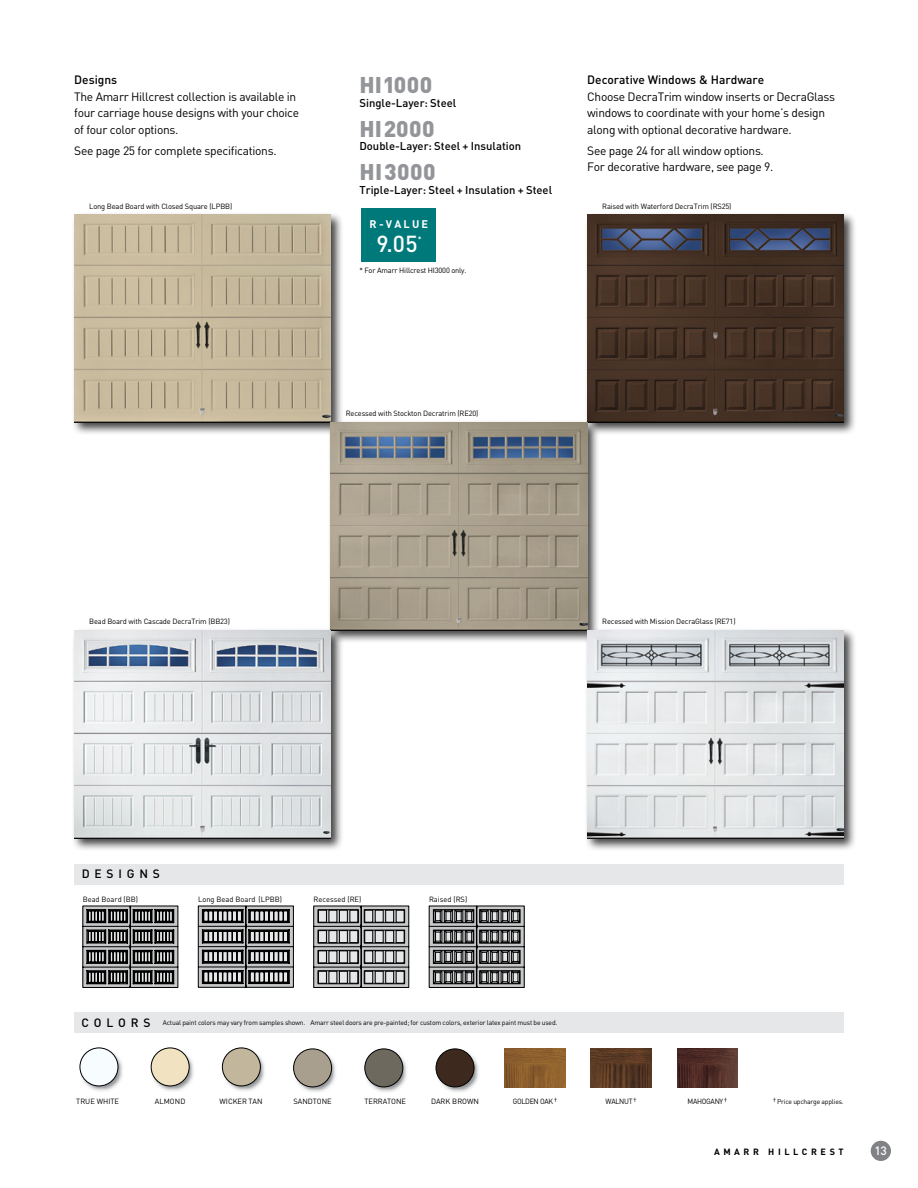
<style>
.page{position:relative;width:918px;height:1188px;background:#fff}
.page>*{position:absolute;margin:0;border:0;box-sizing:border-box;transform-origin:0 0}
.t1{font:500 22.95px "DIN";color:#fff}
.t2{font:900 22.5px "DIN";letter-spacing:.02em;color:#939598}
.t3{font:12px/16.5px "DIN";letter-spacing:-.025em;color:#000}
.t4{font:500 12px "DIN";color:#000}
.t5{font:500 12px "DIN";letter-spacing:.4em;color:#000}
.t6{font:500 12px "DIN";color:#fff}
.t7{font:500 11.25px "DIN";color:#000}
.t8{font:700 10.95px "DIN";letter-spacing:.2em;color:#fff}
.t9{font:700 9px "DIN";letter-spacing:.4em;color:#000}
.t10{font:500 7.95px "DIN";color:#fff}
.t11{font:7.5px "DIN";letter-spacing:-.02em;color:#000}
.t12{font:7.5px "DIN";color:#000}
.t13{font:7.5px "DIN";letter-spacing:-.04em;color:#000;scale:.95 1}
.t14{font:7.5px "DIN";letter-spacing:-.02em;color:#000;scale:.95 1}
.t15{font:6.75px "DIN";letter-spacing:-.025em;color:#000}
.s1{font-weight:500;font-size:12px}
</style>
<div class="page">
<div style="left:871px;top:1141px;width:20px;height:20px;background:#808285;border-radius:50%"></div>
<div style="left:71px;top:211px;width:272px;height:224px;background:#000;opacity:.75"></div>
<img style="left:74px;top:214px;width:257px;height:208px">
<div style="left:584px;top:211px;width:272px;height:224px;background:#000;opacity:.75"></div>
<img style="left:587px;top:214px;width:257px;height:208px">
<div style="left:327px;top:419px;width:273px;height:224px;background:#000;opacity:.75"></div>
<img style="left:331px;top:422px;width:256px;height:208px">
<div style="left:71px;top:627px;width:272px;height:224px;background:#000;opacity:.75"></div>
<img style="left:74px;top:630px;width:257px;height:208px">
<div style="left:584px;top:627px;width:272px;height:224px;background:#000;opacity:.75"></div>
<img style="left:587px;top:630px;width:257px;height:208px">
<div style="left:74px;top:864px;width:770px;height:20px;background:#e6e7e8"></div>
<div style="left:362px;top:208px;width:74px;height:54px;background:#00797b"></div>
<svg style="left:83px;top:906px;width:95px;height:82px;background:#676869"></svg>
<svg style="left:429px;top:906px;width:95px;height:82px;background:#757677"></svg>
<svg style="left:313px;top:906px;width:96px;height:82px;background:#8a8b8c"></svg>
<div style="left:318px;top:971px;width:9px;height:12px;background:#e6e7e8;border:1px solid #000"></div>
<div style="left:350px;top:971px;width:8px;height:12px;background:#e6e7e8"></div>
<div style="left:339px;top:971px;width:9px;height:12px;background:#e6e7e8;border:1px solid #000"></div>
<div style="left:329px;top:971px;width:8px;height:12px;background:#e6e7e8"></div>
<div style="left:318px;top:971px;width:40px;height:13px;border:1px solid #000"></div>
<div style="left:318px;top:951px;width:9px;height:12px;background:#e6e7e8;border:1px solid #000"></div>
<div style="left:350px;top:951px;width:8px;height:12px;background:#e6e7e8"></div>
<div style="left:339px;top:951px;width:9px;height:12px;background:#e6e7e8;border:1px solid #000"></div>
<div style="left:329px;top:951px;width:8px;height:12px;background:#e6e7e8"></div>
<div style="left:318px;top:950px;width:40px;height:14px;border:1px solid #000"></div>
<div style="left:318px;top:930px;width:9px;height:13px;background:#e6e7e8;border:1px solid #000"></div>
<div style="left:350px;top:930px;width:8px;height:13px;background:#e6e7e8"></div>
<div style="left:339px;top:930px;width:9px;height:13px;background:#e6e7e8;border:1px solid #000"></div>
<div style="left:329px;top:930px;width:8px;height:13px;background:#e6e7e8"></div>
<div style="left:318px;top:930px;width:40px;height:13px;border:1px solid #000"></div>
<div style="left:318px;top:910px;width:9px;height:12px;background:#e6e7e8;border:1px solid #000"></div>
<div style="left:350px;top:910px;width:8px;height:12px;background:#e6e7e8"></div>
<div style="left:339px;top:910px;width:9px;height:12px;background:#e6e7e8;border:1px solid #000"></div>
<div style="left:329px;top:910px;width:8px;height:12px;background:#e6e7e8"></div>
<div style="left:318px;top:910px;width:40px;height:13px;border:1px solid #000"></div>
<div style="left:365px;top:971px;width:8px;height:12px;background:#e6e7e8;border:1px solid #000"></div>
<div style="left:396px;top:971px;width:8px;height:12px;background:#e6e7e8"></div>
<div style="left:386px;top:971px;width:8px;height:12px;background:#e6e7e8;border:1px solid #000"></div>
<div style="left:375px;top:971px;width:8px;height:12px;background:#e6e7e8"></div>
<div style="left:364px;top:971px;width:41px;height:13px;border:1px solid #000"></div>
<div style="left:365px;top:951px;width:8px;height:12px;background:#e6e7e8;border:1px solid #000"></div>
<div style="left:396px;top:951px;width:8px;height:12px;background:#e6e7e8"></div>
<div style="left:386px;top:951px;width:8px;height:12px;background:#e6e7e8;border:1px solid #000"></div>
<div style="left:375px;top:951px;width:8px;height:12px;background:#e6e7e8"></div>
<div style="left:364px;top:950px;width:41px;height:14px;border:1px solid #000"></div>
<div style="left:365px;top:930px;width:8px;height:13px;background:#e6e7e8;border:1px solid #000"></div>
<div style="left:396px;top:930px;width:8px;height:13px;background:#e6e7e8"></div>
<div style="left:386px;top:930px;width:8px;height:13px;background:#e6e7e8;border:1px solid #000"></div>
<div style="left:375px;top:930px;width:8px;height:13px;background:#e6e7e8"></div>
<div style="left:364px;top:930px;width:41px;height:13px;border:1px solid #000"></div>
<div style="left:365px;top:910px;width:8px;height:12px;background:#e6e7e8;border:1px solid #000"></div>
<div style="left:396px;top:910px;width:8px;height:12px;background:#e6e7e8"></div>
<div style="left:386px;top:910px;width:8px;height:12px;background:#e6e7e8;border:1px solid #000"></div>
<div style="left:375px;top:910px;width:8px;height:12px;background:#e6e7e8"></div>
<div style="left:364px;top:910px;width:41px;height:13px;border:1px solid #000"></div>
<svg style="left:198px;top:906px;width:96px;height:82px;background:#737475"></svg>
<div style="left:74px;top:1012px;width:770px;height:21px;background:#e6e7e8"></div>
<img style="left:79px;top:1047px;width:44px;height:44px">
<div style="left:80px;top:1048px;width:38px;height:38px;background:#f7fcfe;border-radius:50%"></div>
<div style="left:80px;top:1048px;width:38px;height:38px;border:1px solid #000;border-radius:50%"></div>
<img style="left:150px;top:1047px;width:44px;height:44px">
<div style="left:151px;top:1048px;width:38px;height:38px;background:#f1e3c1;border-radius:50%"></div>
<div style="left:151px;top:1048px;width:38px;height:38px;border:1px solid #000;border-radius:50%"></div>
<img style="left:221px;top:1047px;width:44px;height:44px">
<div style="left:222px;top:1048px;width:38px;height:38px;background:#c2b79c;border-radius:50%"></div>
<div style="left:222px;top:1048px;width:39px;height:38px;border:1px solid #000;border-radius:50%"></div>
<img style="left:293px;top:1048px;width:43px;height:44px">
<div style="left:294px;top:1049px;width:38px;height:38px;background:#a99f8e;border-radius:50%"></div>
<div style="left:293px;top:1049px;width:39px;height:38px;border:1px solid #000;border-radius:50%"></div>
<img style="left:364px;top:1048px;width:43px;height:44px">
<div style="left:365px;top:1049px;width:38px;height:38px;background:#6d695e;border-radius:50%"></div>
<div style="left:365px;top:1049px;width:38px;height:38px;border:1px solid #000;border-radius:50%"></div>
<img style="left:435px;top:1048px;width:44px;height:44px">
<div style="left:436px;top:1049px;width:38px;height:38px;background:#3d291d;border-radius:50%"></div>
<div style="left:436px;top:1049px;width:38px;height:38px;border:1px solid #000;border-radius:50%"></div>
<img style="left:505px;top:1049px;width:60px;height:38px">
<img style="left:591px;top:1049px;width:61px;height:38px">
<img style="left:677px;top:1049px;width:61px;height:38px">
<p class="t4" style="left:74px;top:72px;width:45px">Designs</p>
<p class="t3" style="left:74px;top:88px;width:226px">The Amarr Hillcrest collection is available in four carriage house designs with your choice of four color options.</p>
<p class="t3" style="left:74px;top:142px;width:204px">See page 25 for complete specifications.</p>
<p class="t11" style="left:89px;top:201px;width:145px">Long Bead Board with Closed Square (LPBB)</p>
<h2 class="t2" style="left:359px;top:70px;width:74px">HI1000</h2>
<p class="t7" style="left:359px;top:95px;width:98px">Single-Layer: Steel</p>
<h2 class="t2" style="left:359px;top:113px;width:77px">HI2000</h2>
<p class="t7" style="left:359px;top:139px;width:163px">Double-Layer: Steel + Insulation</p>
<h2 class="t2" style="left:359px;top:157px;width:78px">HI3000</h2>
<p class="t7" style="left:359px;top:182px;width:194px">Triple-Layer: Steel + Insulation + Steel</p>
<p class="t8" style="left:370px;top:217px;width:60px">R-VALUE</p>
<h1 class="t1" style="left:377px;top:229px;width:43px">9.05</h1>
<p class="t10" style="left:418px;top:234px;width:5px">*</p>
<p class="t11" style="left:359px;top:265px;width:109px">* For Amarr Hillcrest HI3000 only.</p>
<p class="t4" style="left:587px;top:72px;width:179px">Decorative Windows &amp; Hardware</p>
<p class="t3" style="left:587px;top:88px;width:249px">Choose DecraTrim window inserts or DecraGlass windows to coordinate with your home’s design along with optional decorative hardware.</p>
<p class="t3" style="left:587px;top:142px;width:188px">See page 24 for all window options.<br>For decorative hardware, see page 9.</p>
<p class="t11" style="left:602px;top:201px;width:131px">Raised with Waterford DecraTrim (RS25)</p>
<p class="t11" style="left:346px;top:409px;width:134px">Recessed with Stockton Decratrim (RE20)</p>
<p class="t11" style="left:89px;top:617px;width:142px">Bead Board with Cascade DecraTrim (BB23)</p>
<p class="t11" style="left:602px;top:617px;width:135px">Recessed with Mission DecraGlass (RE71)</p>
<p class="t5" style="left:82px;top:866px;width:80px">DESIGNS</p>
<p class="t12" style="left:83px;top:895px;width:57px">Bead Board (BB)</p>
<p class="t12" style="left:198px;top:895px;width:85px">Long Bead Board (LPBB)</p>
<p class="t12" style="left:314px;top:895px;width:49px">Recessed (RE)</p>
<p class="t12" style="left:429px;top:895px;width:40px">Raised (RS)</p>
<p class="t15" style="left:82px;top:1018px;width:477px"><span class="s1">C O L O R S</span> Actual paint colors may vary from samples shown. Amarr steel doors are pre-painted; for custom colors, exterior latex paint must be used.</p>
<p class="t12" style="left:76px;top:1096px;width:44px">TRUE WHITE</p>
<p class="t11" style="left:155px;top:1096px;width:32px">ALMOND</p>
<p class="t12" style="left:219px;top:1096px;width:45px">WICKER TAN</p>
<p class="t11" style="left:294px;top:1096px;width:40px">SANDTONE</p>
<p class="t11" style="left:365px;top:1096px;width:43px">TERRATONE</p>
<p class="t12" style="left:431px;top:1096px;width:49px">DARK BROWN</p>
<p class="t13" style="left:513px;top:1096px;width:49px">GOLDEN OAK<sup>†</sup></p>
<p class="t14" style="left:606px;top:1096px;width:34px">WALNUT<sup>†</sup></p>
<p class="t13" style="left:688px;top:1096px;width:43px">MAHOGANY<sup>†</sup></p>
<p class="t15" style="left:773px;top:1097px;width:72px"><sup>†</sup>Price upcharge applies.</p>
<p class="t9" style="left:714px;top:1146px;width:131px">AMARR HILLCREST</p>
<p class="t6" style="left:875px;top:1143px;width:14px">13</p>
</div>
